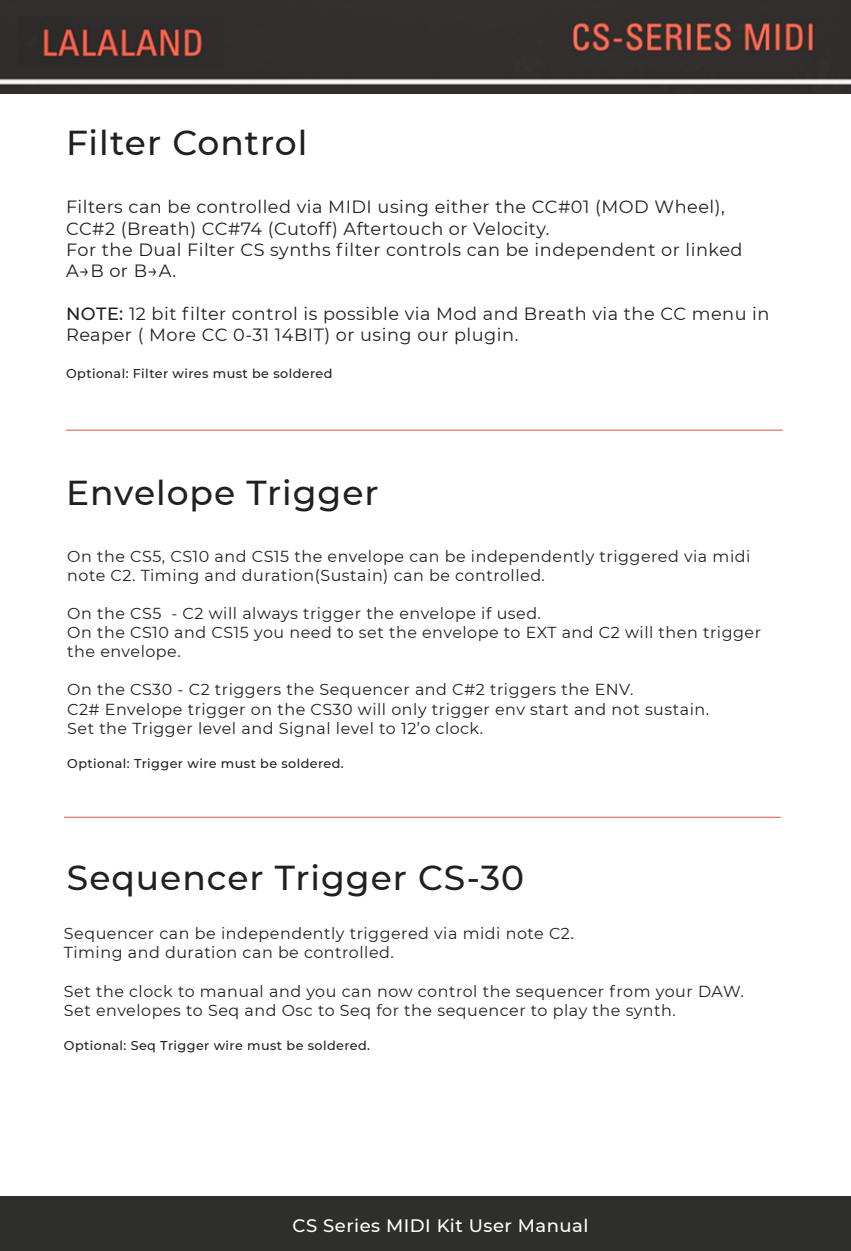
<style>
.page{position:relative;width:851px;height:1251px;background:#fff}
.page>*{position:absolute;margin:0;border:0;box-sizing:border-box;transform-origin:0 0}
.Header_Semi_Gigantic{font:500 34.5px "Montserrat";letter-spacing:.03em;color:#231f20}
.t1{font:500 18px "Montserrat";letter-spacing:.03em;color:#fff}
.Main{font:17.7px/21.3px "Montserrat";letter-spacing:.03em;color:#231f20}
.Ghost_Note_Main{font:15.9px/19px "Montserrat";letter-spacing:.035em;color:#231f20}
.Ghost_Note_Main-2{font:500 12.75px "Montserrat";letter-spacing:.035em;color:#231f20}
.s1{font-weight:500}
</style>
<div class="page">
<img style="left:0;top:0;width:850px;height:94px">
<img style="left:17px;top:17px;width:206px;height:51px">
<div style="left:0;top:1195px;width:850px;height:55px;background:#2e2e2d"></div>
<hr style="left:66px;top:429px;width:716px;height:1px;background:#db5444">
<hr style="left:64px;top:816px;width:716px;height:1px;background:#db5444">
<p class="Header_Semi_Gigantic" style="left:66px;top:118px;width:243px">Filter Control</p>
<p class="Main" style="left:66px;top:196px;width:660px">Filters can be controlled via MIDI using either the CC#01 (MOD Wheel),</p>
<p class="Main" style="left:66px;top:217px;width:678px">CC#2 (Breath) CC#74 (Cutoff) Aftertouch or Velocity.<br>For the Dual Filter CS synths filter controls can be independent or linked<br>A→B or B→A.</p>
<p class="Main" style="left:66px;top:302px;width:704px"><span class="s1">NOTE:</span> 12 bit filter control is possible via Mod and Breath via the CC menu in<br>Reaper ( More CC 0-31 14BIT) or using our plugin.</p>
<p class="Ghost_Note_Main-2" style="left:66px;top:364px;width:268px">Optional: Filter wires must be soldered</p>
<p class="Header_Semi_Gigantic" style="left:66px;top:469px;width:314px">Envelope Trigger</p>
<p class="Ghost_Note_Main" style="left:67px;top:546px;width:684px">On the CS5, CS10 and CS15 the envelope can be independently triggered via midi note C2. Timing and duration(Sustain) can be controlled.</p>
<p class="Ghost_Note_Main" style="left:67px;top:603px;width:695px">On the CS5 - C2 will always trigger the envelope if used.<br>On the CS10 and CS15 you need to set the envelope to EXT and C2 will then trigger the envelope.</p>
<p class="Ghost_Note_Main" style="left:67px;top:679px;width:643px">On the CS30 - C2 triggers the Sequencer and C#2 triggers the ENV.<br>C2# Envelope trigger on the CS30 will only trigger env start and not sustain.<br>Set the Trigger level and Signal level to 12’o clock.</p>
<p class="Ghost_Note_Main-2" style="left:67px;top:754px;width:278px">Optional: Trigger wire must be soldered.</p>
<p class="Header_Semi_Gigantic" style="left:67px;top:853px;width:458px">Sequencer Trigger CS-30</p>
<p class="Ghost_Note_Main" style="left:64px;top:923px;width:511px">Sequencer can be independently triggered via midi note C2.<br>Timing and duration can be controlled.</p>
<p class="Ghost_Note_Main" style="left:64px;top:980px;width:681px">Set the clock to manual and you can now control the sequencer from your DAW.<br>Set envelopes to Seq and Osc to Seq for the sequencer to play the synth.</p>
<p class="Ghost_Note_Main-2" style="left:64px;top:1036px;width:308px">Optional: Seq Trigger wire must be soldered.</p>
<p class="t1" style="left:292px;top:1212px;width:297px">CS Series MIDI Kit User Manual</p>
</div>
